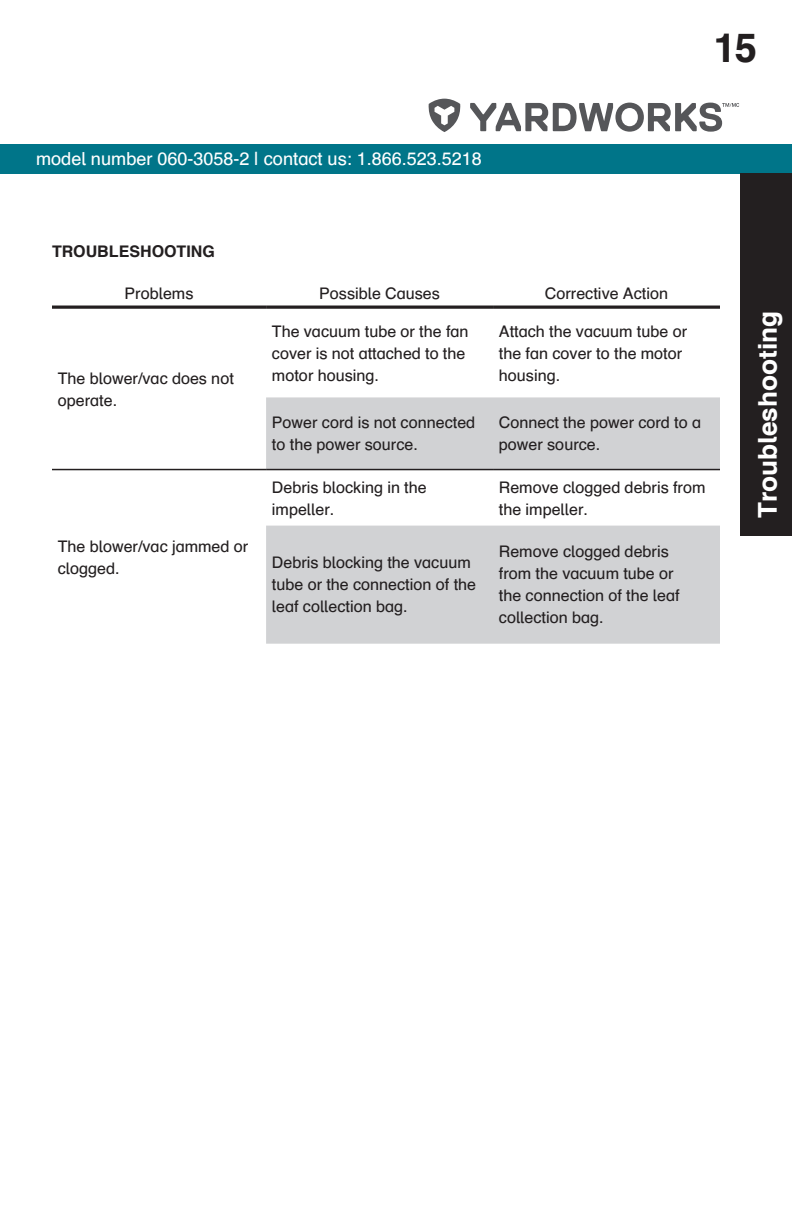
<style>
.page{position:relative;width:792px;height:1224px;background:#fff}
.page>*{position:absolute;margin:0;border:0;box-sizing:border-box;transform-origin:0 0}
.t1{font:700 40px "Schulbuch Nord";color:#231f20}
.Section_name{font:700 26px "Schulbuch Nord";color:#fff}
.t2{font:18px "Schulbuch Nord";color:#fff}
.Body{font:16px/22px "Schulbuch Nord";color:#231f20}
.Heading{font:700 16px "Schulbuch Nord";color:#231f20}
</style>
<div class="page">
<div style="left:0;top:144px;width:792px;height:29px;background:#007589"></div>
<svg style="left:428px;top:99px;width:33px;height:33px"></svg>
<svg style="left:470px;top:103px;width:269px;height:29px"></svg>
<div style="left:740px;top:173px;width:52px;height:363px;background:#231f20"></div>
<svg style="left:266px;top:397px;width:454px;height:247px;fill:#d1d2d4"></svg>
<hr style="left:52px;top:306px;width:214px;height:3px;background:#231f20">
<hr style="left:266px;top:306px;width:227px;height:3px;background:#231f20">
<hr style="left:493px;top:306px;width:227px;height:3px;background:#231f20">
<hr style="left:52px;top:469px;width:214px;height:1px;background:#231f20">
<hr style="left:266px;top:469px;width:227px;height:1px;background:#231f20">
<hr style="left:493px;top:469px;width:227px;height:1px;background:#231f20">
<h1 class="t1" style="left:714px;top:22px;width:45px">15</h1>
<p class="t2" style="left:36px;top:147px;width:447px">model number 060-3058-2 | contact us: 1.866.523.5218</p>
<p class="Heading" style="left:52px;top:241px;width:164px">TROUBLESHOOTING</p>
<p class="Body" style="left:125px;top:282px;width:70px">Problems</p>
<p class="Body" style="left:319px;top:282px;width:122px">Possible Causes</p>
<p class="Body" style="left:545px;top:282px;width:125px">Corrective Action</p>
<p class="Body" style="left:58px;top:367px;width:178px">The blower/vac does not operate.</p>
<p class="Body" style="left:58px;top:535px;width:192px">The blower/vac jammed or clogged.</p>
<p class="Body" style="left:272px;top:320px;width:198px">The vacuum tube or the fan cover is not attached to the motor housing.</p>
<p class="Body" style="left:499px;top:320px;width:190px">Attach the vacuum tube or the fan cover to the motor housing.</p>
<p class="Body" style="left:272px;top:411px;width:205px">Power cord is not connected to the power source.</p>
<p class="Body" style="left:499px;top:411px;width:204px">Connect the power cord to a power source.</p>
<p class="Body" style="left:272px;top:476px;width:156px">Debris blocking in the impeller.</p>
<p class="Body" style="left:499px;top:476px;width:208px">Remove clogged debris from the impeller.</p>
<p class="Body" style="left:272px;top:551px;width:206px">Debris blocking the vacuum tube or the connection of the leaf collection bag.</p>
<p class="Body" style="left:499px;top:540px;width:182px">Remove clogged debris from the vacuum tube or the connection of the leaf collection bag.</p>
<p class="Section_name" style="left:751px;top:518px;width:209px;rotate:-90deg">Troubleshooting</p>
</div>
